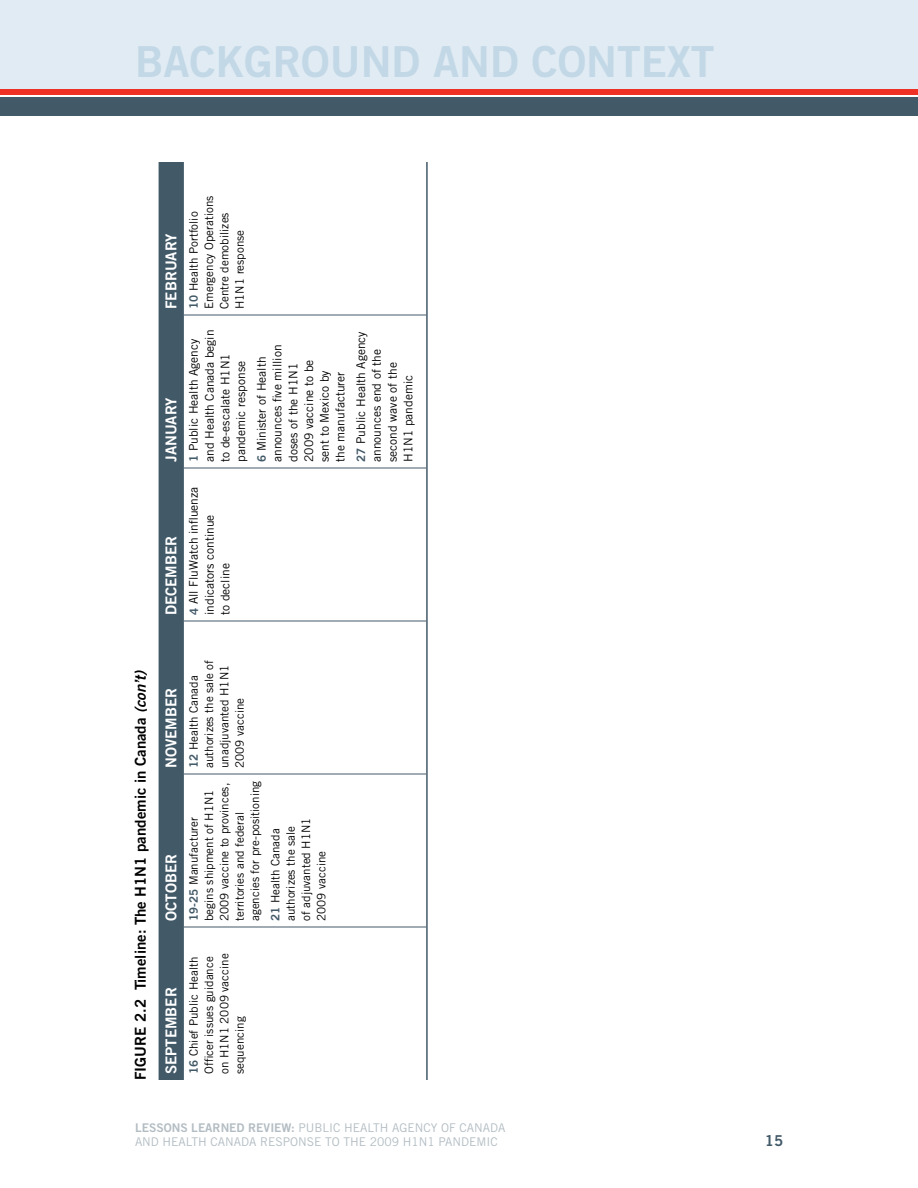
<style>
.page{position:relative;width:918px;height:1188px;background:#fff}
.page>*{position:absolute;margin:0;border:0;box-sizing:border-box;transform-origin:0 0}
.t1{font:42.75px "Trade Gothic LT Std Bd 2";color:#c2d8e7}
.t2{font:15px/30.6px "Trade Gothic LT Std Bd 2";color:#000}
.t3{font:15px "Trade Gothic LT Std Bd 2";color:#fff}
.t4{font:15px "Trade Gothic LT Std Bd 2";color:#425968}
.t5{font:12px/15.8px "Trade Gothic LT Std";color:#000}
.t6{font:12px/14.2px "Trade Gothic LT Std";color:#b3bdc3}
.t7{font:11.7px/15.5px "Trade Gothic LT Std";color:#000}
.s1{font-family:"Trade Gothic LT Std Bd 2";color:#425968}
.s2{font-family:"Trade Gothic LT Std Bd 2";font-size:11.7px;color:#425968}
.s3{font-family:"Trade Gothic LT Std Bd 2 Obl"}
.s4{color:#fff}
.s5{font-family:"Trade Gothic LT Std Bd 2"}
</style>
<div class="page">
<div style="left:0;top:0;width:918px;height:90px;background:#e1ebf3"></div>
<div style="left:0;top:97px;width:918px;height:18px;background:#425968"></div>
<div style="left:0;top:90px;width:918px;height:5px;background:#ee3124"></div>
<div style="left:159px;top:162px;width:24px;height:918px;background:#425968"></div>
<hr style="left:184px;top:468px;width:242px;height:1px;background:#425968">
<hr style="left:184px;top:315px;width:242px;height:1px;background:#425968">
<hr style="left:426px;top:927px;width:2px;height:153px;background:#425968">
<hr style="left:426px;top:774px;width:2px;height:153px;background:#425968">
<hr style="left:426px;top:621px;width:2px;height:153px;background:#425968">
<hr style="left:426px;top:468px;width:2px;height:153px;background:#425968">
<hr style="left:426px;top:315px;width:2px;height:153px;background:#425968">
<hr style="left:426px;top:162px;width:2px;height:153px;background:#425968">
<hr style="left:183px;top:927px;width:1px;height:153px;background:#425968">
<hr style="left:183px;top:774px;width:1px;height:153px;background:#425968">
<hr style="left:184px;top:927px;width:242px;height:1px;background:#425968">
<hr style="left:183px;top:621px;width:1px;height:153px;background:#425968">
<hr style="left:184px;top:774px;width:242px;height:1px;background:#425968">
<hr style="left:183px;top:468px;width:1px;height:153px;background:#425968">
<hr style="left:184px;top:621px;width:242px;height:1px;background:#425968">
<hr style="left:183px;top:315px;width:1px;height:153px;background:#425968">
<hr style="left:183px;top:162px;width:1px;height:153px;background:#425968">
<h1 class="t1" style="left:135px;top:35px;width:581px">BACKGROUND AND CONTEXT</h1>
<p class="t3" style="left:162px;top:309px;width:77px;rotate:-90deg">FEBRUARY</p>
<p class="t3" style="left:162px;top:462px;width:66px;rotate:-90deg">JANUARY</p>
<p class="t3" style="left:162px;top:615px;width:81px;rotate:-90deg">DECEMBER</p>
<p class="t7" style="left:186px;top:309px;width:115px;rotate:-90deg"><span class="s1">10</span> HEALTH PORTFOLIO<br>EMERGENCY OPERATIONS<br>CENTRE DEMOBILIZES<br>H1N 1 RESPONSE</p>
<p class="t5" style="left:186px;top:462px;width:134px;rotate:-90deg"><span class="s2">1</span> PUBLIC HEALTH AGENCY<br>AND HEALTH CANADA BEGIN<br>TO DE-ESCALATE H1N 1<br>PANDEMIC RESPONSE</p>
<p class="t5" style="left:254px;top:462px;width:119px;rotate:-90deg"><span class="s2">6</span> M INISTER OF HEALTH<br>ANNOUNCES FIVE MILLION<br>DOSES OF THE H1N 1<br>2009 VACCINE TO BE<br>SENT TO M EXICO BY<br>THE MANUFACTURER</p>
<p class="t5" style="left:186px;top:615px;width:130px;rotate:-90deg"><span class="s2">4</span> ALL FLUWATCH INFLUENZA<br>INDICATORS CONTINUE<br>TO DECLINE</p>
<p class="t5" style="left:353px;top:462px;width:132px;rotate:-90deg"><span class="s2">27</span> PUBLIC HEALTH AGENCY<br>ANNOUNCES END OF THE<br>SECOND WAVE OF THE<br>H1N 1 PANDEMIC</p>
<p class="t2" style="left:125px;top:1074px;width:405px;text-indent:-6px;rotate:-90deg">FIGURE 2.2 TIMELINE: THE H1N 1 PANDEMIC IN CANADA <span class="s3">(con’t)<br></span><span class="s4">SEPTEMBER</span></p>
<p class="t3" style="left:162px;top:768px;width:82px;rotate:-90deg">NOVEMBER</p>
<p class="t3" style="left:162px;top:921px;width:68px;rotate:-90deg">OCTOBER</p>
<p class="t7" style="left:186px;top:768px;width:110px;rotate:-90deg"><span class="s1">12</span> HEALTH CANADA<br>AUTHORIZES THE SALE OF<br>UNADJUVANTED H1N 1<br>2009 VACCINE</p>
<p class="t7" style="left:186px;top:921px;width:142px;rotate:-90deg"><span class="s1">19-25</span> M ANUFACTURER<br>BEGINS SHIPMENT OF H1N 1<br>2009 VACCINE TO PROVINCES,<br>TERRITORIES AND FEDERAL<br>AGENCIES FOR PRE-POSITIONING</p>
<p class="t7" style="left:267px;top:921px;width:105px;rotate:-90deg"><span class="s1">21</span> HEALTH CANADA<br>AUTHORIZES THE SALE<br>OF ADJUVANTED H1N 1<br>2009 VACCINE</p>
<p class="t7" style="left:186px;top:1074px;width:122px;rotate:-90deg"><span class="s1">16</span> CHIEF PUBLIC HEALTH<br>OFFICER ISSUES GUIDANCE<br>ON H1N 1 2009 VACCINE<br>SEQUENCING</p>
<p class="t6" style="left:135px;top:1120px;width:372px"><span class="s5">LESSONS LEARNED REVIEW:</span> PUBLIC HEALTH AGENCY OF CANADA<br>AND HEALTH CANADA RESPONSE TO TH E 2009 H1N 1 PANDEMIC</p>
<p class="t4" style="left:765px;top:1131px;width:20px">15</p>
</div>
